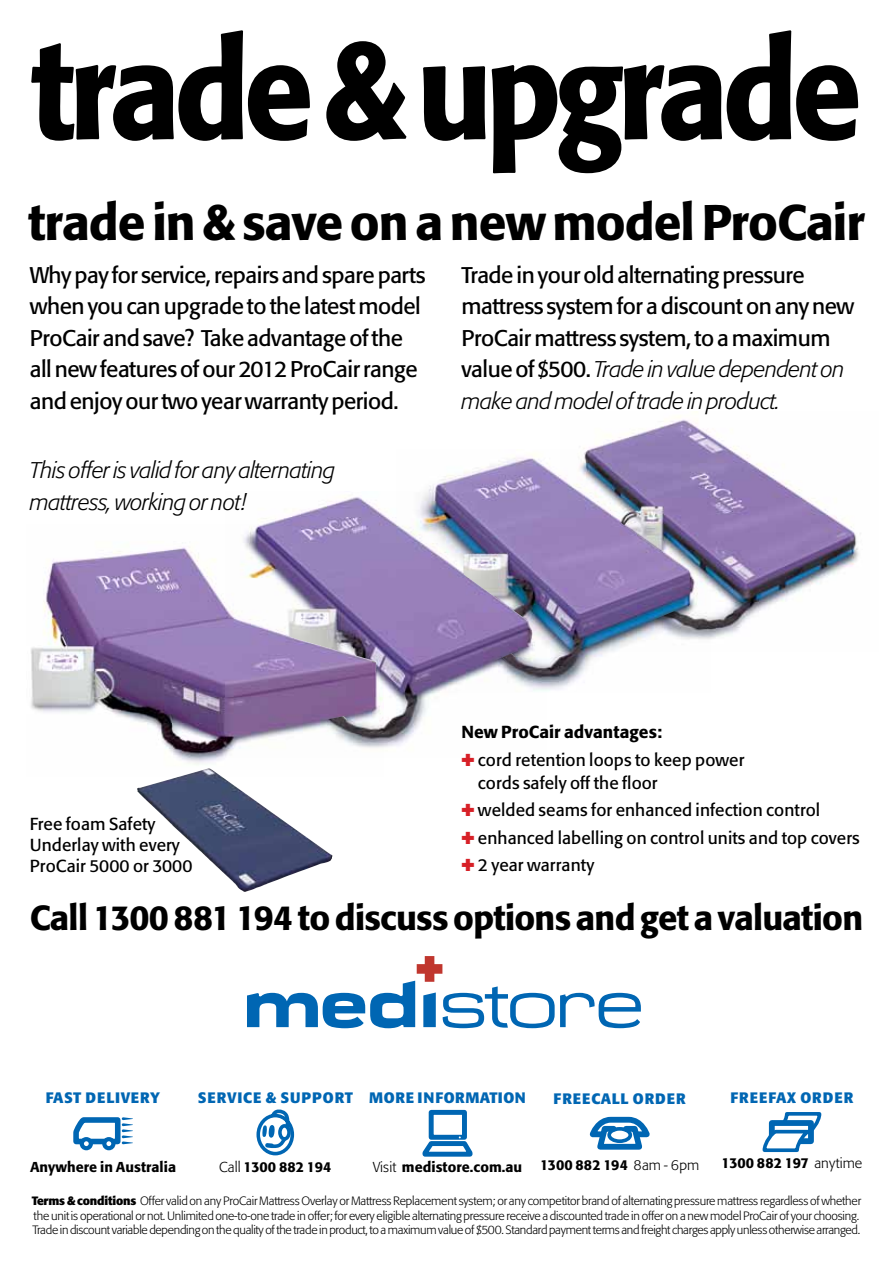
<style>
.page{position:relative;width:893px;height:1263px;background:#fff}
.page>*{position:absolute;margin:0;border:0;box-sizing:border-box;transform-origin:0 0}
.t1{font:500 136.5px "Formata";letter-spacing:-.05em;color:#000;scale:.92 1}
.t2{font:500 49.5px "Formata";letter-spacing:-.02em;color:#000}
.t3{font:500 34.5px "Formata";letter-spacing:-.02em;color:#000}
.t4{font:22.5px/31.5px "Formata";letter-spacing:-.02em;color:#000}
.t5{font:italic 300 22.5px/31.5px "Formata";letter-spacing:-.02em;color:#000}
.t6{font:17.25px/27.5px "Formata";letter-spacing:.005em;color:#000}
.t7{font:500 17.25px "Formata";letter-spacing:.005em;color:#000}
.t8{font:700 15px "Formata";letter-spacing:.06em;color:#0066b3}
.t9{font:500 14.25px "Formata";letter-spacing:.005em;color:#000}
.t10{font:500 14.25px "Formata";letter-spacing:-.015em;color:#000}
.t11{font:300 12px/14.4px "Formata";letter-spacing:-.015em;color:#000}
.s1{font-weight:300;font-style:italic}
.s2{font-weight:300}
.s3{font-weight:700}
</style>
<div class="page">
<img style="left:583px;top:411px;width:278px;height:228px">
<img style="left:513px;top:450px;width:198px;height:241px">
<svg style="left:73px;top:1117px;width:60px;height:30px"></svg>
<div style="left:82px;top:1139px;width:9px;height:9px;background:#fff;border-radius:50%"></div>
<div style="left:80px;top:1137px;width:13px;height:13px;border:4px solid #0066b3;border-radius:50%"></div>
<div style="left:104px;top:1139px;width:9px;height:9px;background:#fff;border-radius:50%"></div>
<div style="left:102px;top:1137px;width:13px;height:13px;border:4px solid #0066b3;border-radius:50%"></div>
<div style="left:429px;top:1110px;width:38px;height:30px;border:5px solid #0066b3"></div>
<svg style="left:422px;top:1136px;width:50px;height:21px"></svg>
<svg style="left:763px;top:1112px;width:58px;height:40px"></svg>
<svg style="left:590px;top:1117px;width:60px;height:33px"></svg>
<div style="left:607px;top:1127px;width:25px;height:16px;border:4px solid #0066b3;border-radius:50%"></div>
<svg style="left:256px;top:1109px;width:38px;height:46px"></svg>
<div style="left:269px;top:1125px;width:6px;height:13px;border:4px solid #0066b3;border-radius:50%"></div>
<div style="left:262px;top:1125px;width:5px;height:12px;border:3px solid #0066b3;border-radius:50%"></div>
<svg style="left:247px;top:956px;width:394px;height:72px"></svg>
<img style="left:353px;top:494px;width:194px;height:253px">
<img style="left:31px;top:533px;width:353px;height:232px">
<img style="left:425px;top:459px;width:268px;height:218px">
<img style="left:250px;top:498px;width:282px;height:239px">
<img style="left:32px;top:548px;width:159px;height:204px">
<img style="left:137px;top:768px;width:196px;height:124px">
<h1 class="t1" style="left:31px;top:7px;width:905px">trade &amp; upgrade</h1>
<h2 class="t2" style="left:28px;top:192px;width:838px">trade in &amp; save on a new model ProCair</h2>
<h3 class="t4" style="left:30px;top:259px;width:397px">Why pay for service, repairs and spare parts when you can upgrade to the latest model ProCair and save? Take advantage of the all new features of our 2012 ProCair range and enjoy our two year warranty period.</h3>
<h3 class="t4" style="left:461px;top:259px;width:394px">Trade in your old alternating pressure mattress system for a discount on any new ProCair mattress system, to a maximum value of $500. <span class="s1">Trade in value dependent on make and model of trade in product.</span></h3>
<h3 class="t5" style="left:30px;top:455px;width:307px">This offer is valid for any alternating mattress, working or not!</h3>
<h3 class="t6" style="left:30px;top:813px;width:164px;line-height:21px">Free foam Safety<br>Underlay with every<br>ProCair 5000 or 3000</h3>
<h3 class="t7" style="left:461px;top:722px;width:202px">New ProCair advantages:</h3>
<h3 class="t6" style="left:478px;top:748px;width:268px;line-height:22.8px">cord retention loops to keep power cords safely off the floor</h3>
<h3 class="t6" style="left:478px;top:796px;width:383px">welded seams for enhanced infection control enhanced labelling on control units and top covers<br>2 year warranty</h3>
<h3 class="t3" style="left:30px;top:897px;width:835px">Call 1300 881 194 to discuss options and get a valuation</h3>
<p class="t8" style="left:46px;top:1088px;width:18px">FAST</p>
<p class="t8" style="left:85px;top:1088px;width:76px">DELIVERY</p>
<p class="t9" style="left:30px;top:1158px;width:148px">Anywhere in Australia</p>
<p class="t8" style="left:198px;top:1088px;width:136px">SERVICE &amp; SUPPORT</p>
<p class="t8" style="left:369px;top:1088px;width:26px">MORE</p>
<p class="t8" style="left:418px;top:1088px;width:30px">INFORMAT</p>
<p class="t8" style="left:498px;top:1088px;width:30px">ION</p>
<p class="t8" style="left:554px;top:1089px;width:134px">FREECALL ORDER</p>
<p class="t9" style="left:219px;top:1158px;width:114px"><span class="s2">Call</span> 1300 882 194</p>
<p class="t9" style="left:373px;top:1158px;width:151px"><span class="s2">Visit</span> medistore.com.au</p>
<p class="t9" style="left:540px;top:1156px;width:161px">1300 882 194 <span class="s2">8am - 6pm</span></p>
<p class="t8" style="left:730px;top:1088px;width:124px">FREEFAX ORDER</p>
<p class="t10" style="left:721px;top:1154px;width:142px">1300 882 197 <span class="s2">anytime</span></p>
<p class="t11" style="left:32px;top:1194px;width:831px"><span class="s3">TERMS &amp; CONDITIONS</span> Offer valid on any ProCair Mattress Overlay or Mattress Replacement system; or any competitor brand of alternating pressure mattress regardless of whether the unit is operational or not. Unlimited one-to-one trade in offer; for every eligible alternating pressure receive a discounted trade in offer on a new model ProCair of your choosing.<br>Trade in discount variable depending on the quality of the trade in product, to a maximum value of $500. Standard payment terms and freight charges apply unless otherwise arranged.</p>
</div>
